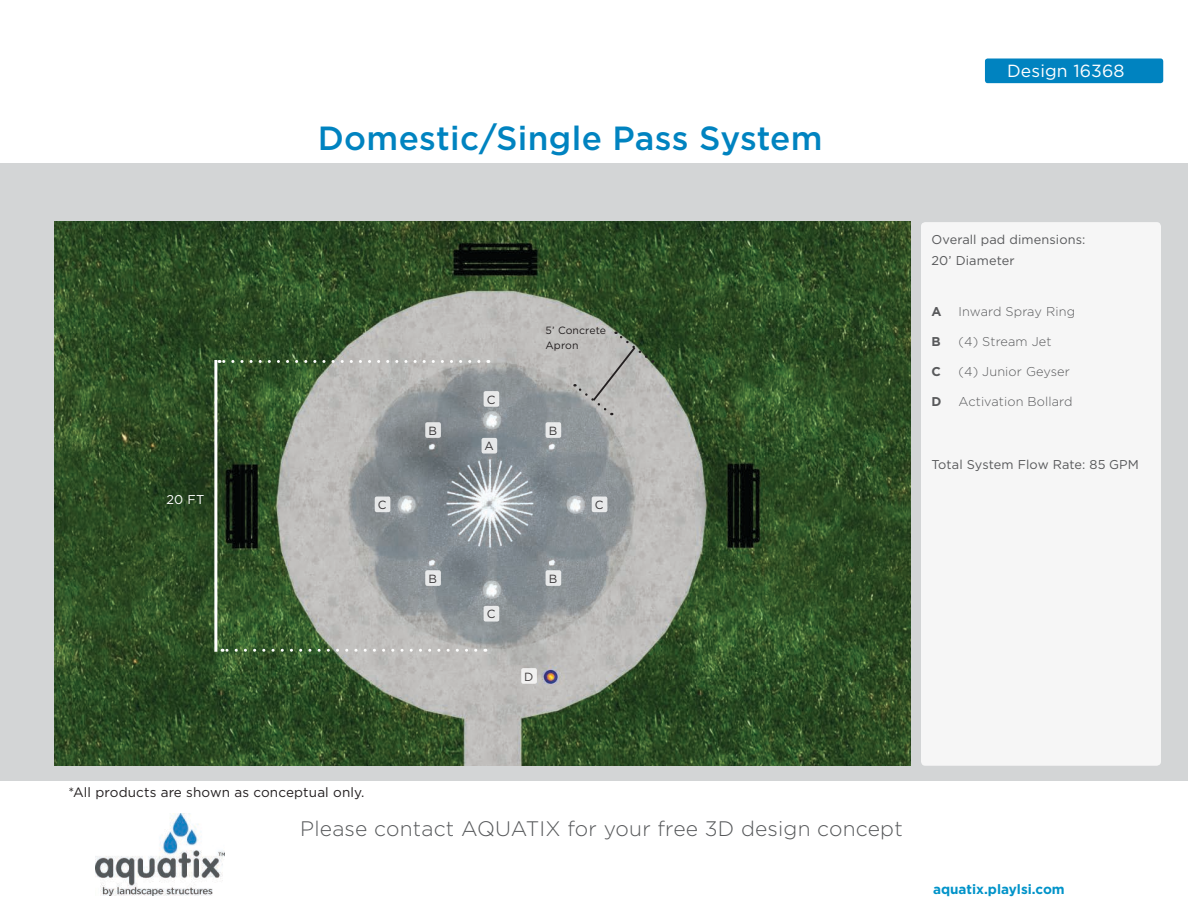
<style>
.page{position:relative;width:1188px;height:918px;background:#fff}
.page>*{position:absolute;margin:0;border:0;box-sizing:border-box;transform-origin:0 0}
.t1{font:500 33.45px "Gotham";letter-spacing:.01em;color:#0083c0}
.t2{font:300 21px "Gotham";letter-spacing:.01em;color:#56585a}
.t3{font:17.55px "Gotham";letter-spacing:.01em;color:#fff}
.t4{font:13.5px "Gotham";letter-spacing:.01em;color:#231f20}
.t5{font:700 13.5px "Gotham";color:#0093c9}
.t6{font:300 12.75px "Gotham";letter-spacing:.01em;color:#58595b}
.t7{font:12.75px/21px "Gotham";letter-spacing:.01em;color:#58595b}
.t8{font:12.75px "Gotham";color:#fff}
.t9{font:700 12.75px "Gotham";color:#58595b}
.t10{font:11.85px "Gotham";color:#231f20}
.t11{font:10.5px/15px "Gotham";letter-spacing:.01em;color:#231f20}
</style>
<div class="page">
<div style="left:0;top:163px;width:1188px;height:617px;background:#d1d3d4"></div>
<div style="left:985px;top:58px;width:178px;height:25px;background:#0083c0;border-radius:3px"></div>
<img style="left:95px;top:813px;width:130px;height:83px">
<img style="left:54px;top:222px;width:856px;height:544px">
<div style="left:921px;top:222px;width:240px;height:544px;background:#f6f6f6;border-radius:4px"></div>
<hr style="left:214px;top:360px;width:3px;height:292px;background:#fff">
<svg style="left:219px;top:360px;width:260px;height:3px"></svg>
<svg style="left:222px;top:649px;width:254px;height:3px"></svg>
<div style="left:482px;top:438px;width:15px;height:16px;background:#e6e7e9;border-radius:2px"></div>
<div style="left:546px;top:422px;width:15px;height:16px;background:#e8eaea;border-radius:2px"></div>
<div style="left:425px;top:422px;width:16px;height:16px;background:#e4e5e6;border-radius:2px"></div>
<div style="left:425px;top:570px;width:16px;height:16px;background:#e8e9ea;border-radius:2px"></div>
<div style="left:546px;top:570px;width:15px;height:16px;background:#e8e9ea;border-radius:2px"></div>
<div style="left:484px;top:606px;width:15px;height:16px;background:#e8eaea;border-radius:2px"></div>
<div style="left:484px;top:391px;width:15px;height:16px;background:#e8e9ea;border-radius:2px"></div>
<div style="left:592px;top:497px;width:15px;height:15px;background:#e8e9ea;border-radius:2px"></div>
<div style="left:375px;top:497px;width:15px;height:15px;background:#e6e7e8;border-radius:2px"></div>
<div style="left:521px;top:668px;width:16px;height:16px;background:#f2f1f1;border-radius:2px"></div>
<svg style="left:574px;top:332px;width:79px;height:83px;background:#aaaba7"></svg>
<p class="t8" style="left:167px;top:491px;width:39px">20 FT</p>
<h1 class="t1" style="left:318px;top:116px;width:506px">Domestic/Single Pass System</h1>
<p class="t10" style="left:487px;top:392px;width:10px">C</p>
<p class="t11" style="left:546px;top:323px;width:62px">5’ Concrete<br>Apron</p>
<p class="t10" style="left:428px;top:423px;width:10px">B</p>
<p class="t10" style="left:549px;top:423px;width:10px">B</p>
<p class="t10" style="left:484px;top:439px;width:11px">A</p>
<p class="t10" style="left:378px;top:497px;width:10px">C</p>
<p class="t10" style="left:595px;top:497px;width:10px">C</p>
<p class="t10" style="left:428px;top:571px;width:10px">B</p>
<p class="t10" style="left:549px;top:571px;width:10px">B</p>
<p class="t10" style="left:487px;top:607px;width:10px">C</p>
<p class="t10" style="left:524px;top:669px;width:11px">D</p>
<p class="t3" style="left:1007px;top:60px;width:119px">Design 16368</p>
<p class="t7" style="left:932px;top:229px;width:155px">Overall pad dimensions:<br>20’ Diameter</p>
<p class="t9" style="left:932px;top:303px;width:12px">A</p>
<p class="t6" style="left:959px;top:304px;width:118px">Inward Spray Ring</p>
<p class="t9" style="left:932px;top:333px;width:11px">B</p>
<p class="t6" style="left:959px;top:334px;width:95px">(4) Stream Jet</p>
<p class="t9" style="left:932px;top:363px;width:11px">C</p>
<p class="t6" style="left:959px;top:364px;width:113px">(4) Junior Geyser</p>
<p class="t9" style="left:932px;top:393px;width:11px">D</p>
<p class="t6" style="left:959px;top:394px;width:116px">Activation Bollard</p>
<p class="t7" style="left:932px;top:454px;width:209px">Total System Flow Rate: 85 GPM</p>
<p class="t4" style="left:68px;top:783px;width:297px">*All products are shown as conceptual only.</p>
<h2 class="t2" style="left:300px;top:815px;width:604px">Please contact AQUATIX for your free 3D design concept</h2>
<p class="t5" style="left:933px;top:881px;width:133px">aquatix.playlsi.com</p>
</div>
